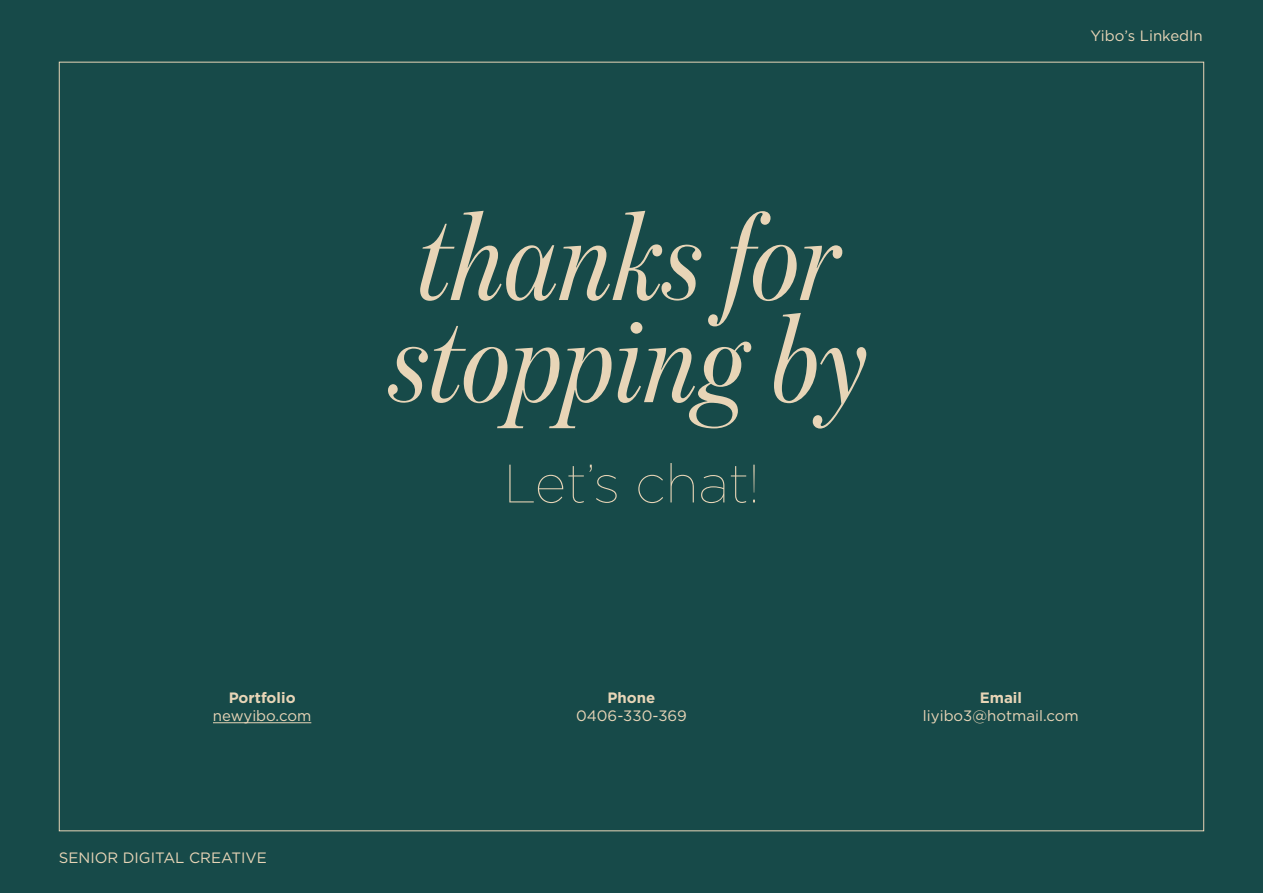
<style>
.page{position:relative;width:1263px;height:893px;background:#174a49}
.page>*{position:absolute;margin:0;border:0;box-sizing:border-box;transform-origin:0 0}
.t1{font:italic 127.5px/102.1px "Benton Mod Disp Cond";color:#e8d5b7}
.t2{font:100 54px "Gotham";color:#e8d5b7}
.t3{font:15px "Gotham";color:#e8d5b7}
.t4{font:700 15px "Gotham";color:#e8d5b7}
</style>
<div class="page">
<hr style="left:213px;top:722px;width:98px;height:1px;background:#e8d5b7">
<p class="t4" style="left:229px;top:689px;width:68px">Portfolio</p>
<p class="t3" style="left:213px;top:707px;width:100px">newyibo.com</p>
<p class="t3" style="left:59px;top:849px;width:210px">SENIOR DIGITAL CREATIVE</p>
<h1 class="t1" style="left:393px;top:206px;width:479px">thanks for stopping by</h1>
<h2 class="t2" style="left:504px;top:450px;width:257px">Let’s chat!</h2>
<p class="t3" style="left:1090px;top:28px;width:114px">Yibo’s LinkedIn</p>
<p class="t4" style="left:607px;top:689px;width:49px">Phone</p>
<p class="t3" style="left:576px;top:707px;width:112px">0406-330-369</p>
<p class="t4" style="left:980px;top:689px;width:44px">Email</p>
<p class="t3" style="left:923px;top:707px;width:157px">liyibo3@hotmail.com</p>
</div>
